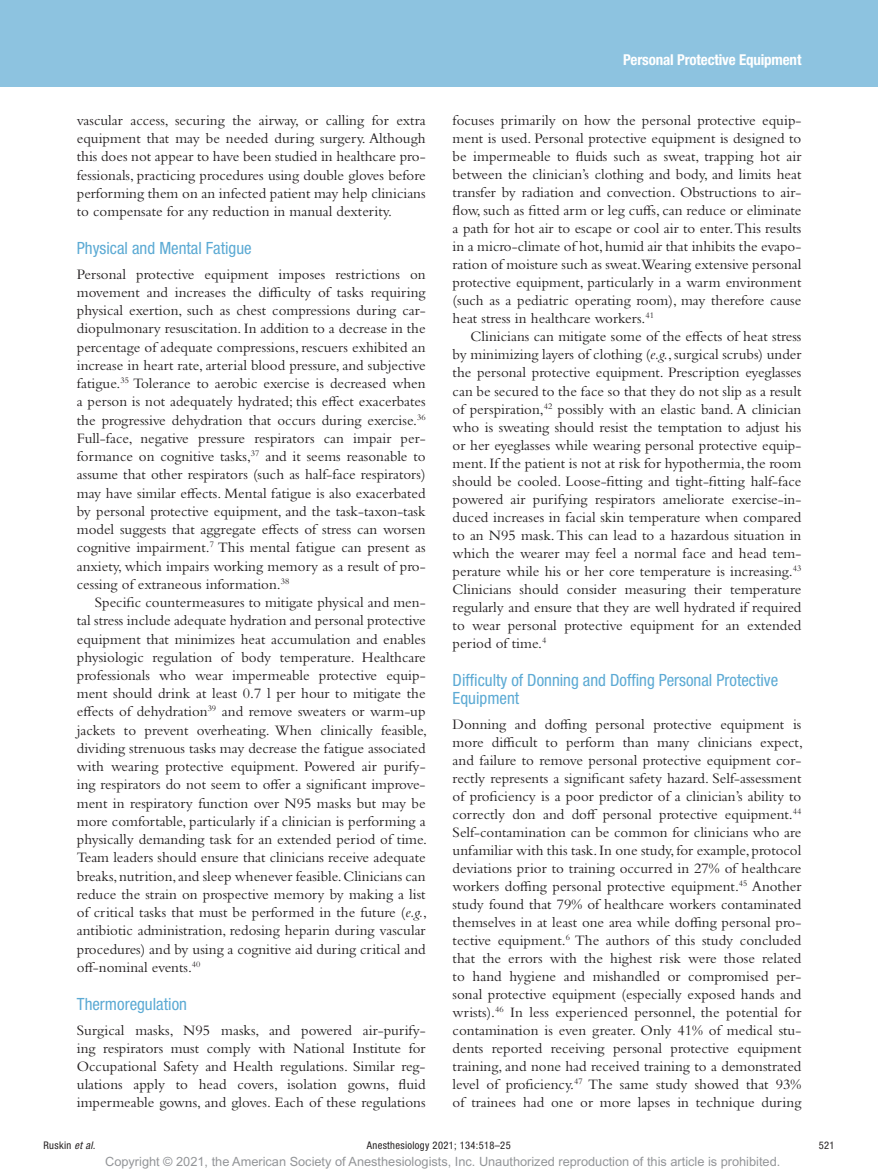
<style>
.page{position:relative;width:878px;height:1175px;background:#fff}
.page>*{position:absolute;margin:0;border:0;box-sizing:border-box;transform-origin:0 0}
.t1{font:condensed 16.8px/18px "Helvetica Neue LT Std";color:#5caad4}
.t2{font:15px/18px "Bembo Std";color:#231f20;text-align:justify}
.t3{font:700 condensed 15px "Helvetica Neue LT Std";letter-spacing:-.01em;color:#fff}
.t4{font:12.75px "Arial MT Std";color:#939598}
.t5{font:condensed 10.5px "Helvetica Neue LT Std";letter-spacing:.03em;color:#231f20}
.s1{font-style:italic}
</style>
<div class="page">
<div style="left:0;top:0;width:878px;height:86px;background:#8dc3e0"></div>
<p class="t2" style="left:77px;top:111px;width:350px">vascular access, securing the airway, or calling for extra equipment that may be needed during surgery. Although this does not appear to have been studied in healthcare pro&shy;fessionals, practicing procedures using double gloves before performing them on an infected patient may help clinicians to compensate for any reduction in manual dexterity.</p>
<p class="t1" style="left:77px;top:239px;width:176px">Physical and Mental Fatigue</p>
<p class="t2" style="left:77px;top:265px;width:350px">Personal protective equipment imposes restrictions on movement and increases the difficulty of tasks requiring physical exertion, such as chest compressions during car&shy;diopulmonary resuscitation. In addition to a decrease in the percentage of adequate compressions, rescuers exhibited an increase in heart rate, arterial blood pressure, and subjective fatigue.<sup>35</sup> Tolerance to aerobic exercise is decreased when a person is not adequately hydrated; this effect exacerbates the progressive dehydration that occurs during exercise.<sup>36<br></sup>Full-face, negative pressure respirators can impair per&shy;formance on cognitive tasks,<sup>37</sup> and it seems reasonable to assume that other respirators (such as half-face respirators) may have similar effects. Mental fatigue is also exacerbated by personal protective equipment, and the task-taxon-task model suggests that aggregate effects of stress can worsen cognitive impairment.<sup>7</sup> This mental fatigue can present as anxiety, which impairs working memory as a result of pro&shy;cessing of extraneous information.<sup>38</sup></p>
<p class="t2" style="left:77px;top:593px;width:352px;text-indent:18px">Specific countermeasures to mitigate physical and men&shy;tal stress include adequate hydration and personal protective equipment that minimizes heat accumulation and enables physiologic regulation of body temperature. Healthcare professionals who wear impermeable protective equip&shy;ment should drink at least 0.7 l per hour to mitigate the effects of dehydration<sup>39</sup> and remove sweaters or warm-up jackets to prevent overheating. When clinically feasible, dividing strenuous tasks may decrease the fatigue associated with wearing protective equipment. Powered air purify&shy;ing respirators do not seem to offer a significant improve&shy;ment in respiratory function over N95 masks but may be more comfortable, particularly if a clinician is performing a physically demanding task for an extended period of time.<br>Team leaders should ensure that clinicians receive adequate breaks, nutrition, and sleep whenever feasible. Clinicians can reduce the strain on prospective memory by making a list of critical tasks that must be performed in the future (<span class="s1">e.g.</span>, antibiotic administration, redosing heparin during vascular procedures) and by using a cognitive aid during critical and off-nominal events.<sup>40</sup></p>
<p class="t1" style="left:77px;top:994px;width:112px">Thermoregulation</p>
<p class="t2" style="left:77px;top:1020px;width:350px">Surgical masks, N95 masks, and powered air-purify&shy;ing respirators must comply with National Institute for Occupational Safety and Health regulations. Similar reg&shy;ulations apply to head covers, isolation gowns, fluid impermeable gowns, and gloves. Each of these regulations</p>
<p class="t3" style="left:623px;top:51px;width:180px">Personal Protective Equipment</p>
<p class="t2" style="left:452px;top:111px;width:350px">focuses primarily on how the personal protective equip&shy;ment is used. Personal protective equipment is designed to be impermeable to fluids such as sweat, trapping hot air between the clinician’s clothing and body, and limits heat transfer by radiation and convection. Obstructions to air&shy;flow, such as fitted arm or leg cuffs, can reduce or eliminate a path for hot air to escape or cool air to enter. This results in a micro-climate of hot, humid air that inhibits the evapo&shy;ration of moisture such as sweat.Wearing extensive personal protective equipment, particularly in a warm environment (such as a pediatric operating room), may therefore cause heat stress in healthcare workers.<sup>41</sup></p>
<p class="t2" style="left:452px;top:327px;width:350px;text-indent:18px">Clinicians can mitigate some of the effects of heat stress by minimizing layers of clothing (<span class="s1">e.g.</span>, surgical scrubs) under the personal protective equipment. Prescription eyeglasses can be secured to the face so that they do not slip as a result of perspiration,<sup>42</sup> possibly with an elastic band. A clinician who is sweating should resist the temptation to adjust his or her eyeglasses while wearing personal protective equip&shy;ment. If the patient is not at risk for hypothermia, the room should be cooled. Loose-fitting and tight-fitting half-face powered air purifying respirators ameliorate exercise-in&shy;duced increases in facial skin temperature when compared to an N95 mask. This can lead to a hazardous situation in which the wearer may feel a normal face and head tem&shy;perature while his or her core temperature is increasing.<sup>43<br></sup>Clinicians should consider measuring their temperature regularly and ensure that they are well hydrated if required to wear personal protective equipment for an extended period of time.<sup>4</sup></p>
<p class="t1" style="left:452px;top:670px;width:327px">Difficulty of Donning and Doffing Personal Protective<br>Equipment</p>
<p class="t2" style="left:452px;top:714px;width:352px">Donning and doffing personal protective equipment is more difficult to perform than many clinicians expect, and failure to remove personal protective equipment cor&shy;rectly represents a significant safety hazard. Self-assessment of proficiency is a poor predictor of a clinician’s ability to correctly don and doff personal protective equipment.<sup>44<br></sup>Self-contamination can be common for clinicians who are unfamiliar with this task. In one study, for example, protocol deviations prior to training occurred in 27% of healthcare workers doffing personal protective equipment.<sup>45</sup> Another study found that 79% of healthcare workers contaminated themselves in at least one area while doffing personal pro&shy;tective equipment.<sup>6</sup> The authors of this study concluded that the errors with the highest risk were those related to hand hygiene and mishandled or compromised per&shy;sonal protective equipment (especially exposed hands and wrists).<sup>46</sup> In less experienced personnel, the potential for contamination is even greater. Only 41% of medical stu&shy;dents reported receiving personal protective equipment training, and none had received training to a demonstrated level of proficiency.<sup>47</sup> The same study showed that 93% of trainees had one or more lapses in technique during</p>
<p class="t5" style="left:44px;top:1139px;width:53px">Ruskin <span class="s1">et al.</span></p>
<p class="t5" style="left:367px;top:1139px;width:145px">Anesthesiology 2021; 134:518–25</p>
<p class="t5" style="left:818px;top:1139px;width:17px">521</p>
<p class="t4" style="left:105px;top:1154px;width:676px">Copyright © 2021, the American Society of Anesthesiologists, Inc. Unauthorized reproduction of this article is prohibited.</p>
</div>
